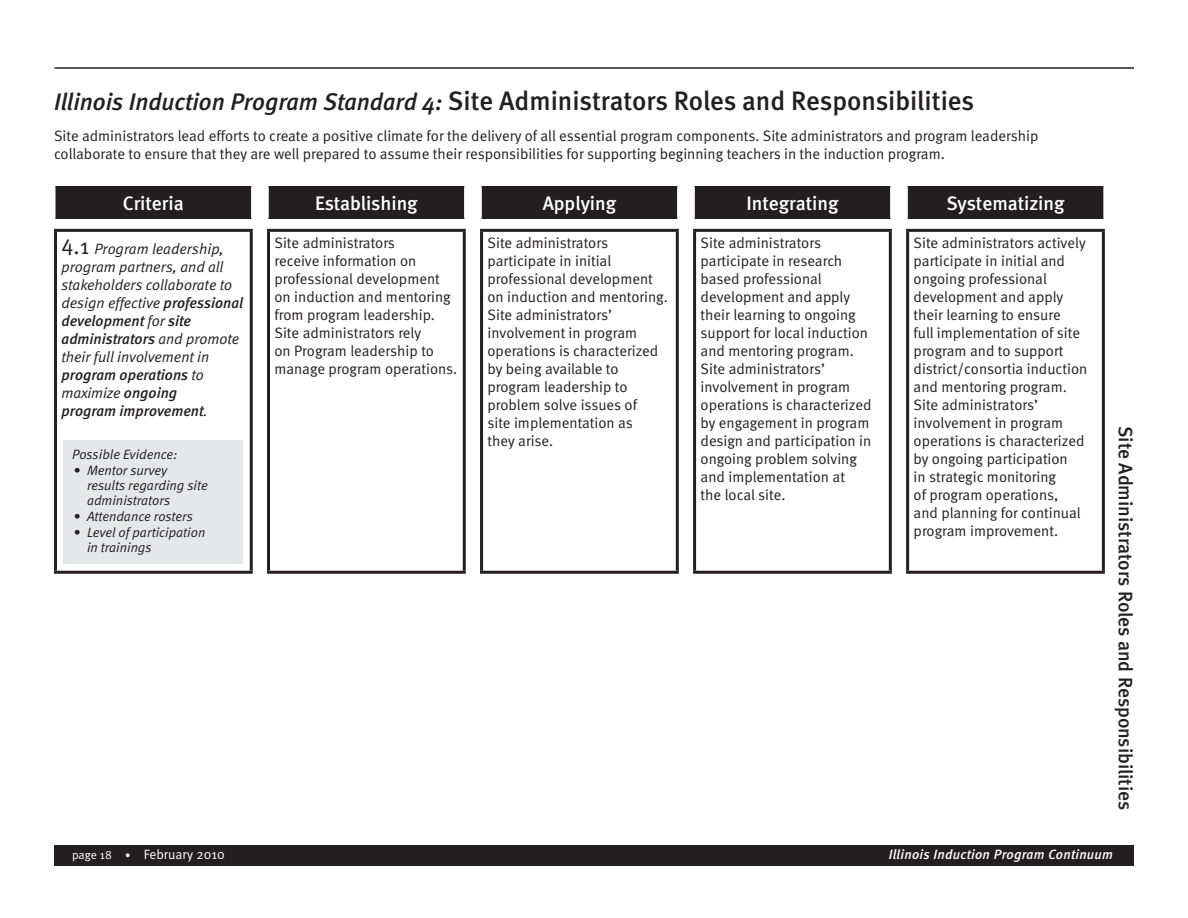
<style>
.page{position:relative;width:1188px;height:918px;background:#fff}
.page>*{position:absolute;margin:0;border:0;box-sizing:border-box;transform-origin:0 0}
.meta_body_text{font:500 26.7px "Meta";color:#231f20}
.t1{font:500 19.5px "Meta";letter-spacing:-.005em;color:#fff}
.meta_body_text-2{font:500 19.5px "Meta";letter-spacing:-.005em;color:#231f20}
.meta_chart_text{font:15px/18px "Meta Normal";color:#231f20}
.Meta_left_column_cha{font:italic 15px/18px "Meta Normal";color:#231f20}
.possible_evidence{font:italic 13.5px/15px "Meta Normal";color:#231f20}
.t2{font:italic 500 13.5px "Meta";letter-spacing:.02em;color:#fff}
.possible_evidence_he{font:italic 13.5px "Meta Normal";color:#231f20}
.t3{font:13.5px "Meta Normal";color:#fff}
.t4{font:12px "Meta Normal";letter-spacing:-.005em;color:#fff}
.s1{font-style:italic;font-size:24px}
.s2{font-style:normal;font-size:22.5px}
.s3{font-family:"Meta";font-weight:500}
.s4{font-size:10.5px}
</style>
<div class="page">
<div style="left:54px;top:845px;width:1080px;height:20px;background:#231f20"></div>
<div style="left:63px;top:440px;width:180px;height:124px;background:#e6e7e9"></div>
<hr style="left:54px;top:68px;width:1080px;height:1px;background:#231f20">
<svg style="left:56px;top:187px;width:1047px;height:31px;background:#322e2f"></svg>
<hr style="left:54px;top:571px;width:199px;height:3px;background:#231f20">
<hr style="left:267px;top:571px;width:199px;height:3px;background:#231f20">
<hr style="left:480px;top:571px;width:199px;height:3px;background:#231f20">
<hr style="left:693px;top:571px;width:199px;height:3px;background:#231f20">
<hr style="left:906px;top:571px;width:199px;height:3px;background:#231f20">
<hr style="left:56px;top:186px;width:195px;height:2px;background:#231f20">
<hr style="left:56px;top:218px;width:195px;height:1px;background:#231f20">
<hr style="left:269px;top:186px;width:195px;height:2px;background:#231f20">
<hr style="left:269px;top:218px;width:195px;height:1px;background:#231f20">
<hr style="left:482px;top:186px;width:195px;height:2px;background:#231f20">
<hr style="left:482px;top:218px;width:195px;height:1px;background:#231f20">
<hr style="left:695px;top:186px;width:195px;height:2px;background:#231f20">
<hr style="left:695px;top:218px;width:195px;height:1px;background:#231f20">
<hr style="left:908px;top:186px;width:195px;height:2px;background:#231f20">
<hr style="left:908px;top:218px;width:195px;height:1px;background:#231f20">
<hr style="left:54px;top:229px;width:199px;height:3px;background:#231f20">
<hr style="left:267px;top:229px;width:199px;height:3px;background:#231f20">
<hr style="left:480px;top:229px;width:199px;height:3px;background:#231f20">
<hr style="left:693px;top:229px;width:199px;height:3px;background:#231f20">
<hr style="left:906px;top:229px;width:199px;height:3px;background:#231f20">
<hr style="left:54px;top:232px;width:3px;height:339px;background:#231f20">
<hr style="left:250px;top:232px;width:3px;height:339px;background:#231f20">
<hr style="left:267px;top:232px;width:3px;height:339px;background:#231f20">
<hr style="left:463px;top:232px;width:3px;height:339px;background:#231f20">
<hr style="left:480px;top:232px;width:3px;height:339px;background:#231f20">
<hr style="left:676px;top:232px;width:3px;height:339px;background:#231f20">
<hr style="left:693px;top:232px;width:3px;height:339px;background:#231f20">
<hr style="left:889px;top:232px;width:3px;height:339px;background:#231f20">
<hr style="left:906px;top:232px;width:3px;height:339px;background:#231f20">
<hr style="left:1102px;top:232px;width:3px;height:339px;background:#231f20">
<p class="meta_body_text" style="left:54px;top:85px;width:922px"><span class="s1">Illinois Induction Program Standard 4:</span> Site Administrators Roles and Responsibilities</p>
<p class="meta_chart_text" style="left:54px;top:127px;width:986px">Site administrators lead efforts to create a positive climate for the delivery of all essential program components. Site administrators and program leadership collaborate to ensure that they are well prepared to assume their responsibilities for supporting beginning teachers in the induction program.</p>
<p class="t1" style="left:123px;top:192px;width:62px">Criteria</p>
<p class="t1" style="left:315px;top:192px;width:104px">Establishing</p>
<p class="t1" style="left:543px;top:192px;width:75px">Applying</p>
<p class="t1" style="left:746px;top:192px;width:94px">Integrating</p>
<p class="t1" style="left:946px;top:192px;width:120px">Systematizing</p>
<p class="Meta_left_column_cha" style="left:62px;top:240px;width:183px"><sup>4</sup><span class="s2">.1</span> Program leadership, program partners, and all stakeholders collaborate to design effective <span class="s3">professional development</span> for <span class="s3">site administrators</span> and promote their full involvement in <span class="s3">program operations</span> to maximize <span class="s3">ongoing<br>program improvement</span>.</p>
<p class="possible_evidence_he" style="left:72px;top:446px;width:107px">Possible Evidence:</p>
<p class="possible_evidence" style="left:87px;top:463px;width:122px;text-indent:-14px">• Mentor survey results regarding site administrators</p>
<p class="possible_evidence" style="left:74px;top:509px;width:121px">• Attendance rosters</p>
<p class="possible_evidence" style="left:87px;top:525px;width:120px;text-indent:-14px">• Level of participation in trainings</p>
<p class="meta_chart_text" style="left:275px;top:234px;width:184px">Site administrators<br>receive information on professional development on induction and mentoring from program leadership.<br>Site administrators rely<br>on Program leadership to manage program operations.</p>
<p class="meta_chart_text" style="left:488px;top:234px;width:182px">Site administrators participate in initial professional development on induction and mentoring.<br>Site administrators’ involvement in program operations is characterized by being available to program leadership to problem solve issues of<br>site implementation as<br>they arise.</p>
<p class="meta_chart_text" style="left:701px;top:234px;width:172px">Site administrators participate in research based professional development and apply their learning to ongoing support for local induction and mentoring program.<br>Site administrators’ involvement in program operations is characterized by engagement in program design and participation in ongoing problem solving and implementation at<br>the local site.</p>
<p class="meta_chart_text" style="left:914px;top:234px;width:175px">Site administrators actively participate in initial and ongoing professional development and apply their learning to ensure<br>full implementation of site program and to support district/consortia induction and mentoring program.<br>Site administrators’ involvement in program operations is characterized by ongoing participation<br>in strategic monitoring<br>of program operations,<br>and planning for continual program improvement.</p>
<p class="meta_body_text-2" style="left:1137px;top:426px;width:386px;rotate:90deg">Site Administrators Roles and Responsibilities</p>
<p class="t4" style="left:72px;top:848px;width:41px">page 18</p>
<p class="t3" style="left:125px;top:846px;width:101px"><span class="s4">•</span> February 2010</p>
<p class="t2" style="left:889px;top:846px;width:226px">Illinois Induction Program Continuum</p>
</div>
